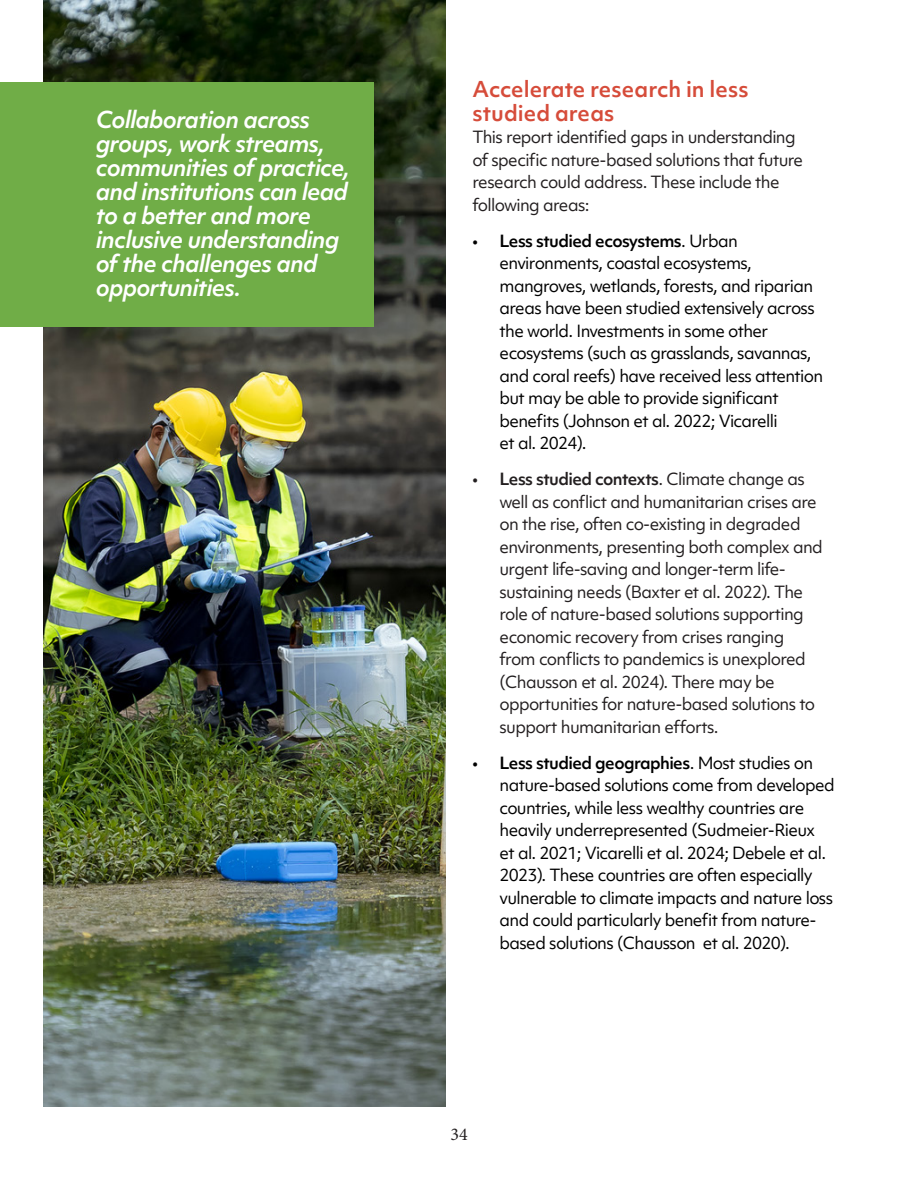
<style>
.page{position:relative;width:918px;height:1188px;background:#fff}
.page>*{position:absolute;margin:0;border:0;box-sizing:border-box;transform-origin:0 0}
.t1{font:italic 22.5px/24px "Objektiv VF";letter-spacing:-.04em;color:#fff}
.t2{font:21px/24px "Objektiv VF";color:#d64c3a}
.t3{font:18px "Minion Pro";color:#231f20}
.t4{font:16.2px/22.5px "Objektiv VF";letter-spacing:-.04em;color:#000}
.P1{font:16.2px/22.5px "Objektiv VF";letter-spacing:-.04em;color:#231f20}
</style>
<div class="page">
<img style="left:43px;top:0;width:403px;height:1107px">
<div style="left:0;top:82px;width:374px;height:244px;background:#70ad47"></div>
<p class="t1" style="left:96px;top:107px;width:256px">Collaboration across groups, work streams, communities of practice, and institutions can lead to a better and more inclusive understanding of the challenges and opportunities.</p>
<h3 class="t2" style="left:472px;top:77px;width:278px">Accelerate research in less studied areas</h3>
<p class="P1" style="left:472px;top:126px;width:332px">This report identified gaps in understanding of specific nature-based solutions that future research could address. These include the following areas:</p>
<p class="t4" style="left:500px;top:229px;width:325px;text-indent:-27px">• Less studied ecosystems. Urban environments, coastal ecosystems, mangroves, wetlands, forests, and riparian areas have been studied extensively across the world. Investments in some other ecosystems (such as grasslands, savannas, and coral reefs) have received less attention but may be able to provide significant benefits (Johnson et al. 2022; Vicarelli<br>et al. 2024).</p>
<p class="P1" style="left:500px;top:468px;width:325px;text-indent:-27px">• Less studied contexts. Climate change as well as conflict and humanitarian crises are on the rise, often co-existing in degraded environments, presenting both complex and urgent life-saving and longer-term life&shy;sustaining needs (Baxter et al. 2022). The role of nature-based solutions supporting economic recovery from crises ranging from conflicts to pandemics is unexplored (Chausson et al. 2024). There may be opportunities for nature-based solutions to support humanitarian efforts.</p>
<p class="t4" style="left:500px;top:751px;width:337px;text-indent:-27px">• Less studied geographies. Most studies on nature-based solutions come from developed countries, while less wealthy countries are heavily underrepresented (Sudmeier-Rieux<br>et al. 2021; Vicarelli et al. 2024; Debele et al.<br>2023). These countries are often especially vulnerable to climate impacts and nature loss and could particularly benefit from nature&shy;based solutions (Chausson et al. 2020).</p>
<p class="t3" style="left:450px;top:1123px;width:19px">34</p>
</div>
